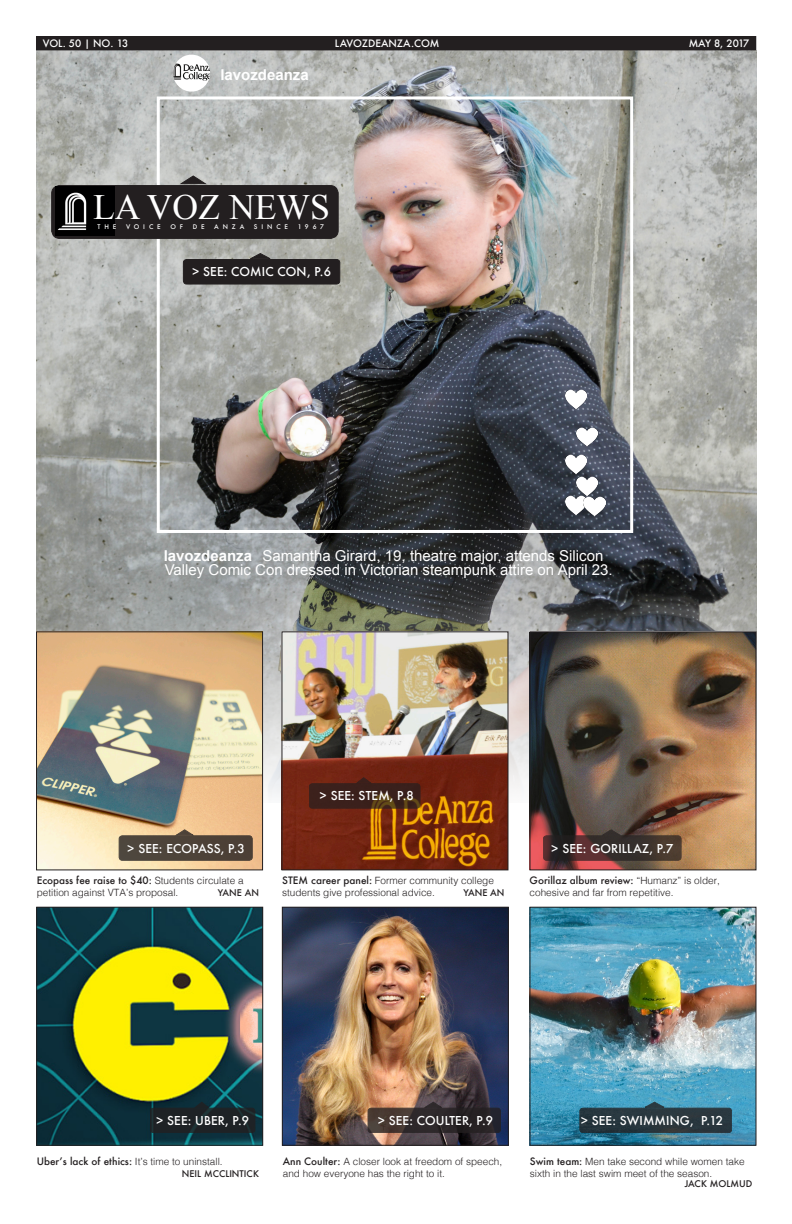
<style>
.page{position:relative;width:792px;height:1224px;background:#fff}
.page>*{position:absolute;margin:0;border:0;box-sizing:border-box;transform-origin:0 0}
.t1{font:35.6px "Times New Roman";color:#fff}
.t2{font:15px/14.8px "Arial";color:#fff}
.t3{font:700 15px "Arial";color:#fff}
.t4{font:500 12px "Futura";color:#fff}
.t5{font:300 10px/12px "Helvetica";color:#231f20}
.t6{font:500 10px "Futura";color:#fff}
.t7{font:500 9px "Futura";color:#231f20}
.t8{font:500 6.2px "Futura";letter-spacing:.62em;color:#fff}
.s1{font-family:"Futura";font-weight:500}
</style>
<div class="page">
<img style="left:36px;top:50px;width:720px;height:752px">
<img style="left:531px;top:909px;width:223px;height:235px">
<div style="left:529px;top:907px;width:227px;height:239px;border:1px solid #231f20"></div>
<div style="left:580px;top:1108px;width:152px;height:25px;background:#29373e;border-radius:3px"></div>
<div style="left:580px;top:1108px;width:152px;height:25px;border:1px solid #231f20;border-radius:3px"></div>
<svg style="left:644px;top:1102px;width:21px;height:6px"></svg>
<div style="left:36px;top:36px;width:720px;height:14px;background:#231f20"></div>
<div style="left:173px;top:55px;width:37px;height:37px;background:#fff;border-radius:50%"></div>
<img style="left:173px;top:64px;width:37px;height:16px">
<img style="left:284px;top:909px;width:223px;height:235px">
<div style="left:282px;top:907px;width:227px;height:239px;border:1px solid #231f20"></div>
<svg style="left:368px;top:1108px;width:133px;height:25px;background:#322a2a"></svg>
<div style="left:368px;top:1108px;width:133px;height:25px;border:1px solid #231f20;border-radius:3px"></div>
<svg style="left:425px;top:1102px;width:17px;height:6px"></svg>
<img style="left:38px;top:909px;width:223px;height:235px">
<div style="left:36px;top:907px;width:227px;height:239px;border:1px solid #231f20"></div>
<div style="left:150px;top:1108px;width:105px;height:25px;background:#231f20;border-radius:3px"></div>
<div style="left:150px;top:1108px;width:105px;height:25px;border:1px solid #231f20;border-radius:3px"></div>
<svg style="left:195px;top:1102px;width:14px;height:6px"></svg>
<img style="left:38px;top:633px;width:223px;height:235px">
<div style="left:36px;top:631px;width:227px;height:239px;border:1px solid #231f20"></div>
<img style="left:283px;top:633px;width:223px;height:235px">
<div style="left:281px;top:631px;width:227px;height:239px;border:1px solid #231f20"></div>
<svg style="left:309px;top:784px;width:111px;height:24px;background:#3f241a"></svg>
<div style="left:309px;top:784px;width:111px;height:24px;border:1px solid #231f20;border-radius:3px"></div>
<svg style="left:356px;top:777px;width:15px;height:6px"></svg>
<img style="left:531px;top:633px;width:223px;height:235px">
<div style="left:529px;top:631px;width:227px;height:239px;border:1px solid #231f20"></div>
<svg style="left:543px;top:836px;width:138px;height:24px;background:#3e2e2b"></svg>
<div style="left:543px;top:836px;width:138px;height:24px;border:1px solid #231f20;border-radius:3px"></div>
<svg style="left:602px;top:830px;width:18px;height:5px"></svg>
<div style="left:119px;top:836px;width:133px;height:24px;background:#4d4339;border-radius:3px"></div>
<div style="left:119px;top:836px;width:133px;height:24px;border:1px solid #231f20;border-radius:3px"></div>
<svg style="left:176px;top:830px;width:17px;height:5px"></svg>
<div style="left:183px;top:260px;width:157px;height:24px;background:#231f20;border-radius:3px"></div>
<div style="left:183px;top:259px;width:157px;height:25px;border:1px solid #231f20;border-radius:3px"></div>
<svg style="left:250px;top:253px;width:21px;height:6px"></svg>
<div style="left:157px;top:96px;width:476px;height:437px;border:3px solid #fff"></div>
<img style="left:565px;top:495px;width:18px;height:21px">
<img style="left:583px;top:495px;width:22px;height:22px">
<img style="left:565px;top:388px;width:22px;height:22px">
<img style="left:576px;top:426px;width:22px;height:22px">
<img style="left:565px;top:454px;width:22px;height:21px">
<img style="left:576px;top:475px;width:22px;height:22px">
<div style="left:52px;top:186px;width:286px;height:52px;background:#231f20;border-radius:8px"></div>
<div style="left:51px;top:185px;width:287px;height:54px;border:1px solid #231f20;border-radius:8px"></div>
<svg style="left:179px;top:175px;width:28px;height:9px"></svg>
<img style="left:56px;top:187px;width:58px;height:48px">
<p class="t6" style="left:43px;top:37px;width:87px">VOL. 50 | NO. 13</p>
<p class="t6" style="left:335px;top:37px;width:106px">LAVOZDEANZA.COM</p>
<p class="t6" style="left:689px;top:37px;width:62px">MAY 8, 2017</p>
<p class="t3" style="left:220px;top:65px;width:90px">lavozdeanza</p>
<p class="t1" style="left:93px;top:183px;width:238px">LA VOZ NEWS</p>
<p class="t8" style="left:98px;top:222px;width:20px">THE</p>
<p class="t8" style="left:126px;top:222px;width:36px">VOICE</p>
<p class="t8" style="left:170px;top:222px;width:14px">O F</p>
<p class="t8" style="left:193px;top:222px;width:13px">D E</p>
<p class="t8" style="left:214px;top:222px;width:32px">ANZA</p>
<p class="t8" style="left:254px;top:222px;width:36px">SINCE</p>
<p class="t8" style="left:298px;top:222px;width:28px">1967</p>
<p class="t4" style="left:192px;top:264px;width:141px">&gt; SEE: COMIC CON, P.6</p>
<p class="t2" style="left:165px;top:548px;width:449px;text-indent:98px">Samantha Girard, 19, theatre major, attends Silicon<br>Valley Comic Con dressed in Victorian steampunk attire on April 23.</p>
<p class="t3" style="left:164px;top:545px;width:90px">lavozdeanza</p>
<p class="t4" style="left:127px;top:840px;width:119px">&gt; SEE: ECOPASS, P.3</p>
<p class="t5" style="left:37px;top:873px;width:208px"><span class="s1">Ecopass fee raise to $40:</span> Students circulate a petition against VTA’s proposal.</p>
<p class="t7" style="left:218px;top:887px;width:43px">YANE AN</p>
<p class="t4" style="left:320px;top:788px;width:96px">&gt; SEE: STEM, P.8</p>
<p class="t5" style="left:282px;top:873px;width:213px"><span class="s1">STEM career panel:</span> Former community college students give professional advice.</p>
<p class="t7" style="left:463px;top:887px;width:43px">YANE AN</p>
<p class="t4" style="left:551px;top:840px;width:124px">&gt; SEE: GORILLAZ, P.7</p>
<p class="t5" style="left:530px;top:873px;width:192px"><span class="s1">Gorillaz album review:</span> “Humanz” is older, cohesive and far from repetitive.</p>
<p class="t4" style="left:156px;top:1112px;width:95px">&gt; SEE: UBER, P.9</p>
<p class="t4" style="left:378px;top:1112px;width:117px">&gt; SEE: COULTER, P.9</p>
<p class="t4" style="left:581px;top:1112px;width:144px">&gt; SEE: SWIMMING, P.12</p>
<p class="t5" style="left:37px;top:1154px;width:188px"><span class="s1">Uber’s lack of ethics:</span> It’s time to uninstall.</p>
<p class="t7" style="left:182px;top:1168px;width:79px">NEIL MCCLINTICK</p>
<p class="t5" style="left:283px;top:1154px;width:221px"><span class="s1">Ann Coulter:</span> A closer look at freedom of speech, and how everyone has the right to it.</p>
<p class="t5" style="left:530px;top:1154px;width:216px"><span class="s1">Swim team:</span> Men take second while women take sixth in the last swim meet of the season.</p>
<p class="t7" style="left:685px;top:1178px;width:69px">JACK MOLMUD</p>
</div>
